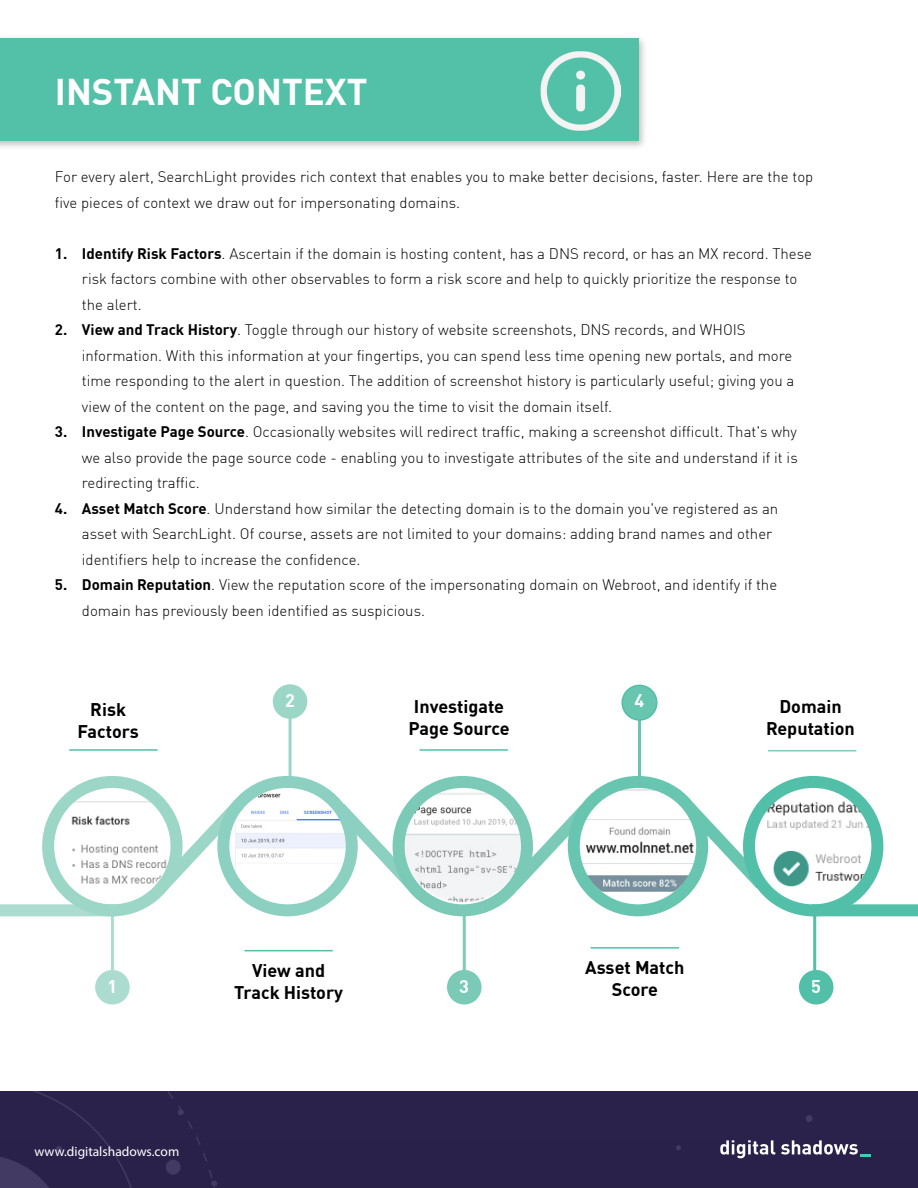
<style>
.page{position:relative;width:918px;height:1188px;background:#fff}
.page>*{position:absolute;margin:0;border:0;box-sizing:border-box;transform-origin:0 0}
.t1{font:700 36.45px "DIN Offc";color:#fff}
.t2{font:700 18px/21.6px "DIN Offc";color:#000;text-align:center}
.t3{font:700 18px "DIN Offc";color:#fff}
.t4{font:300 15px/25.5px "DIN Offc";color:#000}
.t5{font:13.5px "Myriad Pro";color:#fff}
.s1{font-weight:700}
</style>
<div class="page">
<svg style="left:142px;top:804px;width:89px;height:103px"></svg>
<svg style="left:702px;top:810px;width:51px;height:75px"></svg>
<img style="left:231px;top:785px;width:100px;height:132px">
<svg style="left:497px;top:812px;width:77px;height:91px"></svg>
<svg style="left:323px;top:791px;width:105px;height:110px"></svg>
<div style="left:0;top:1092px;width:918px;height:96px;background:#2a224a"></div>
<svg style="left:0;top:1092px;width:217px;height:96px"></svg>
<div style="left:806px;top:1115px;width:7px;height:7px;background:#433a64;border-radius:50%"></div>
<svg style="left:676px;top:1145px;width:5px;height:5px"></svg>
<svg style="left:720px;top:1140px;width:55px;height:18px"></svg>
<svg style="left:781px;top:1140px;width:90px;height:17px"></svg>
<div style="left:0;top:34px;width:648px;height:117px;background:#000;opacity:.26"></div>
<div style="left:0;top:38px;width:638px;height:103px;background:#53c0a8"></div>
<img style="left:541px;top:51px;width:79px;height:80px">
<img style="left:574px;top:776px;width:128px;height:127px">
<img style="left:753px;top:787px;width:120px;height:118px">
<img style="left:402px;top:792px;width:122px;height:109px">
<img style="left:61px;top:783px;width:114px;height:114px">
<div style="left:0;top:904px;width:116px;height:12px;background:#acdcd0"></div>
<hr style="left:111px;top:910px;width:3px;height:69px;background:#acdcd0">
<hr style="left:289px;top:713px;width:3px;height:74px;background:#9cd6c7">
<hr style="left:463px;top:910px;width:3px;height:69px;background:#7ccbb8">
<hr style="left:638px;top:710px;width:3px;height:74px;background:#68c5b0">
<hr style="left:813px;top:910px;width:3px;height:69px;background:#52c0a8">
<div style="left:812px;top:904px;width:106px;height:12px;background:#52c0a8"></div>
<div style="left:217px;top:776px;width:141px;height:140px;border:12px solid #8bd0c0;border-radius:50%"></div>
<div style="left:393px;top:776px;width:140px;height:140px;border:12px solid #7acab7;border-radius:50%"></div>
<div style="left:568px;top:776px;width:140px;height:140px;border:12px solid #68c5b0;border-radius:50%"></div>
<div style="left:42px;top:776px;width:141px;height:140px;border:12px solid #9cd6c7;border-radius:50%"></div>
<div style="left:743px;top:776px;width:140px;height:140px;border:12px solid #52c0a8;border-radius:50%"></div>
<div style="left:95px;top:970px;width:35px;height:35px;background:#acdcd0;border-radius:50%"></div>
<div style="left:447px;top:970px;width:35px;height:35px;background:#7acab7;border-radius:50%"></div>
<div style="left:799px;top:970px;width:35px;height:35px;background:#52c0a8;border-radius:50%"></div>
<div style="left:273px;top:684px;width:34px;height:35px;background:#9cd6c7;border-radius:50%"></div>
<div style="left:622px;top:685px;width:35px;height:35px;background:#68c5b0;border-radius:50%"></div>
<div style="left:621px;top:685px;width:37px;height:36px;border:2px solid #52c0a8;border-radius:50%"></div>
<hr style="left:69px;top:749px;width:89px;height:2px;background:#52c0a8">
<hr style="left:420px;top:749px;width:88px;height:2px;background:#52c0a8">
<hr style="left:768px;top:750px;width:88px;height:1px;background:#7fccba">
<hr style="left:244px;top:950px;width:89px;height:1px;background:#52c0a8">
<hr style="left:591px;top:947px;width:88px;height:2px;background:#52c0a8">
<h1 class="t1" style="left:55px;top:68px;width:314px">INSTANT CONTEXT</h1>
<p class="t4" style="left:55px;top:164px;width:760px">For every alert, SearchLight provides rich context that enables you to make better decisions, faster. Here are the top five pieces of context we draw out for impersonating domains.</p>
<p class="t4" style="left:82px;top:240px;width:732px;text-indent:-27px"><span class="s1">1. Identify Risk Factors</span>. Ascertain if the domain is hosting content, has a DNS record, or has an MX record. These risk factors combine with other observables to form a risk score and help to quickly prioritize the response to the alert.</p>
<p class="t4" style="left:82px;top:317px;width:714px;text-indent:-27px"><span class="s1">2. View and Track History</span>. Toggle through our history of website screenshots, DNS records, and WHOIS information. With this information at your fingertips, you can spend less time opening new portals, and more time responding to the alert in question. The addition of screenshot history is particularly useful; giving you a view of the content on the page, and saving you the time to visit the domain itself.</p>
<p class="t4" style="left:82px;top:419px;width:717px;text-align:justify;text-indent:-27px"><span class="s1">3. Investigate Page Source</span>. Occasionally websites will redirect traffic, making a screenshot difficult. That's why we also provide the page source code - enabling you to investigate attributes of the site and understand if it is redirecting traffic.</p>
<p class="t4" style="left:82px;top:495px;width:698px;text-indent:-27px"><span class="s1">4. Asset Match Score</span>. Understand how similar the detecting domain is to the domain you've registered as an asset with SearchLight. Of course, assets are not limited to your domains: adding brand names and other identifiers help to increase the confidence.</p>
<p class="t4" style="left:82px;top:572px;width:697px;text-indent:-27px"><span class="s1">5. Domain Reputation</span>. View the reputation score of the impersonating domain on Webroot, and identify if the domain has previously been identified as suspicious.</p>
<p class="t3" style="left:285px;top:689px;width:11px">2</p>
<p class="t3" style="left:635px;top:689px;width:11px">4</p>
<p class="t2" style="left:78px;top:698px;width:63px">Risk<br>Factors</p>
<p class="t2" style="left:408px;top:695px;width:103px">Investigate<br>Page Source</p>
<p class="t2" style="left:766px;top:695px;width:90px">Domain<br>Reputation</p>
<p class="t2" style="left:234px;top:959px;width:111px">View and<br>Track History</p>
<p class="t2" style="left:585px;top:956px;width:101px">Asset Match<br>Score</p>
<p class="t3" style="left:107px;top:975px;width:11px">1</p>
<p class="t3" style="left:459px;top:975px;width:11px">3</p>
<p class="t3" style="left:811px;top:975px;width:11px">5</p>
<p class="t5" style="left:35px;top:1143px;width:146px">www.digitalshadows.com</p>
</div>
